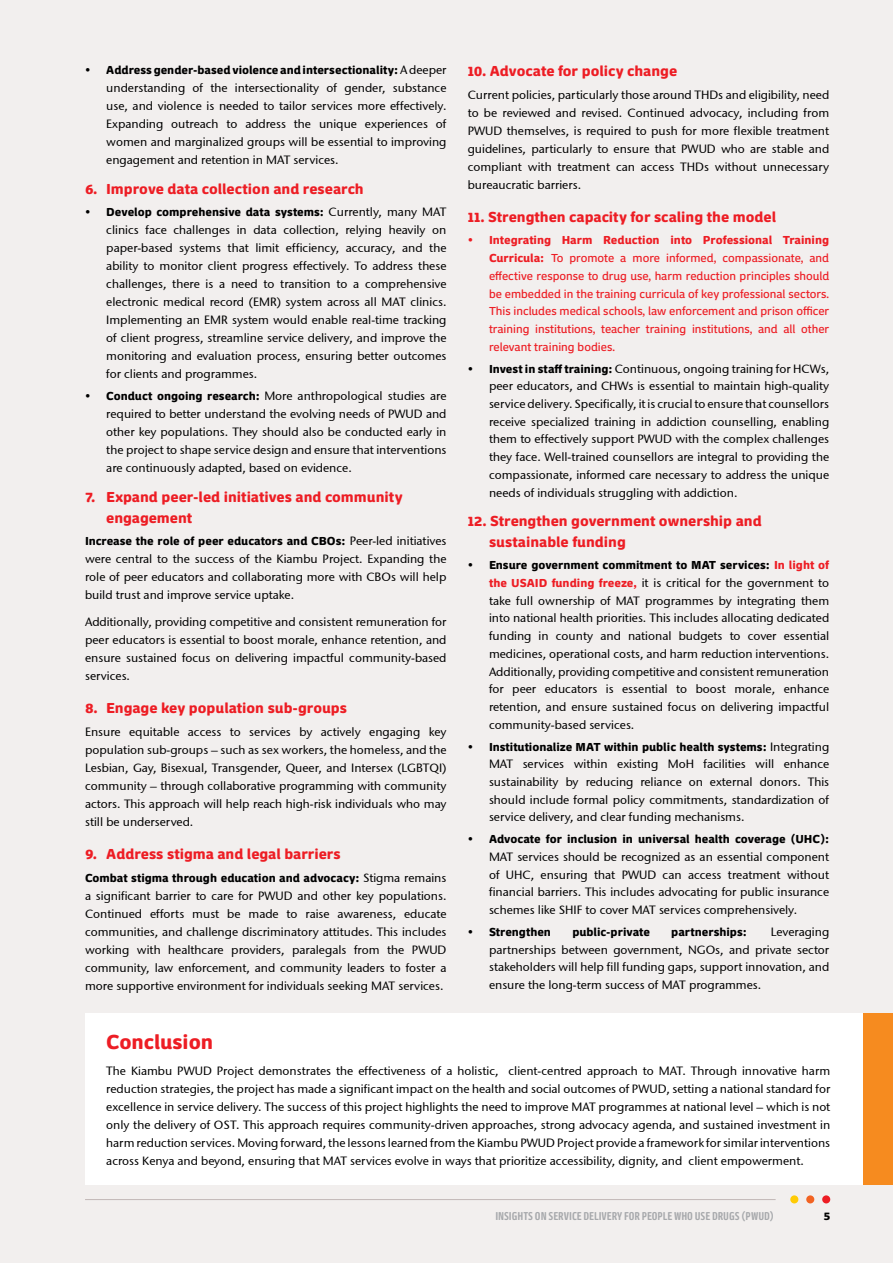
<style>
.page{position:relative;width:893px;height:1263px;background:#f2efee}
.page>*{position:absolute;margin:0;border:0;box-sizing:border-box;transform-origin:0 0}
.t1{font:700 21px "Oso Sans";letter-spacing:-.005em;color:#ed1d24}
.t2{font:700 15px/21px "Oso Sans";letter-spacing:-.005em;color:#ed1d24}
.t3{font:12px/18px "Stone Sans ITCTT Medium";color:#000;text-align:justify}
.t4{font:700 12px "Oso Sans";color:#000}
.t5{font:12px/17.7px "Oso Sans";color:#ed1d24;text-align:justify}
.t6{font:600 condensed 12px "Oso Sans";letter-spacing:-.005em;color:#a7a9ac}
.s1{font-family:"Stone Sans ITCTT Medium";font-weight:400}
.s2{font-family:"Oso Sans";font-weight:700}
.s3{font-family:"Stone Sans ITCTT Medium"}
.s4{font-weight:700}
.s5{color:#ed1d24}
.s6{font-family:"Oso Sans";font-weight:700;color:#ed1d24}
</style>
<div class="page">
<div style="left:85px;top:1013px;width:779px;height:172px;background:#fff"></div>
<div style="left:864px;top:1013px;width:29px;height:172px;background:#f68b1f"></div>
<hr style="left:85px;top:1199px;width:691px;height:1px;background:#c1b7b6">
<div style="left:822px;top:1195px;width:8px;height:8px;background:#ed1d24;border-radius:50%"></div>
<div style="left:806px;top:1195px;width:8px;height:8px;background:#f26322;border-radius:50%"></div>
<div style="left:790px;top:1195px;width:8px;height:8px;background:#ffcb05;border-radius:50%"></div>
<p class="t4" style="left:85px;top:62px;width:363px"><span class="s1">•</span> Address gender-based violence and intersectionality: <span class="s1">A deeper</span></p>
<p class="t3" style="left:106px;top:79px;width:342px">understanding of the intersectionality of gender, substance use, and violence is needed to tailor services more effectively.<br>Expanding outreach to address the unique experiences of women and marginalized groups will be essential to improving engagement and retention in MAT services.</p>
<p class="t2" style="left:85px;top:177px;width:280px">6. Improve data collection and research</p>
<p class="t4" style="left:85px;top:204px;width:363px"><span class="s1">•</span> Develop comprehensive data systems: <span class="s1">Currently, many MAT</span></p>
<p class="t3" style="left:106px;top:221px;width:342px">clinics face challenges in data collection, relying heavily on paper-based systems that limit efficiency, accuracy, and the ability to monitor client progress effectively. To address these challenges, there is a need to transition to a comprehensive electronic medical record (EMR) system across all MAT clinics.<br>Implementing an EMR system would enable real-time tracking of client progress, streamline service delivery, and improve the monitoring and evaluation process, ensuring better outcomes for clients and programmes.</p>
<p class="t3" style="left:106px;top:387px;width:342px;text-indent:-21px">• <span class="s2">Conduct ongoing research:</span> More anthropological studies are required to better understand the evolving needs of PWUD and other key populations. They should also be conducted early in the project to shape service design and ensure that interventions are continuously adapted, based on evidence.</p>
<p class="t2" style="left:106px;top:485px;width:298px;text-indent:-21px">7. Expand peer-led initiatives and community engagement</p>
<p class="t4" style="left:85px;top:533px;width:363px">Increase the role of peer educators and CBOs: <span class="s1">Peer-led initiatives</span></p>
<p class="t3" style="left:85px;top:550px;width:363px">were central to the success of the Kiambu Project. Expanding the role of peer educators and collaborating more with CBOs will help build trust and improve service uptake.</p>
<p class="t3" style="left:85px;top:612px;width:363px">Additionally, providing competitive and consistent remuneration for peer educators is essential to boost morale, enhance retention, and ensure sustained focus on delivering impactful community-based services.</p>
<p class="t2" style="left:85px;top:697px;width:263px">8. Engage key population sub-groups</p>
<p class="t3" style="left:85px;top:722px;width:363px">Ensure equitable access to services by actively engaging key population sub-groups – such as sex workers, the homeless, and the Lesbian, Gay, Bisexual, Transgender, Queer, and Intersex (LGBTQI) community – through collaborative programming with community actors. This approach will help reach high-risk individuals who may still be underserved.</p>
<p class="t2" style="left:85px;top:843px;width:257px">9. Address stigma and legal barriers</p>
<p class="t4" style="left:85px;top:869px;width:363px">Combat stigma through education and advocacy: <span class="s1">Stigma remains</span></p>
<p class="t3" style="left:85px;top:886px;width:363px">a significant barrier to care for PWUD and other key populations.<br>Continued efforts must be made to raise awareness, educate communities, and challenge discriminatory attitudes. This includes working with healthcare providers, paralegals from the PWUD community, law enforcement, and community leaders to foster a more supportive environment for individuals seeking MAT services.</p>
<p class="t2" style="left:468px;top:60px;width:211px">10. Advocate for policy change</p>
<p class="t3" style="left:468px;top:85px;width:363px">Current policies, particularly those around THDs and eligibility, need to be reviewed and revised. Continued advocacy, including from PWUD themselves, is required to push for more flexible treatment guidelines, particularly to ensure that PWUD who are stable and compliant with treatment can access THDs without unnecessary bureaucratic barriers.</p>
<p class="t2" style="left:468px;top:206px;width:310px">11. Strengthen capacity for scaling the model</p>
<p class="t5" style="left:489px;top:231px;width:342px;text-indent:-21px"><span class="s3">•</span> <span class="s4">Integrating Harm Reduction into Professional Training Curricula:</span> To promote a more informed, compassionate, and effective response to drug use, harm reduction principles should be embedded in the training curricula of key professional sectors.<br>This includes medical schools, law enforcement and prison officer training institutions, teacher training institutions, and all other relevant training bodies.</p>
<p class="t3" style="left:489px;top:359px;width:342px;text-indent:-21px">• <span class="s2">Invest in staff training:</span> Continuous, ongoing training for HCWs, peer educators, and CHWs is essential to maintain high-quality service delivery. Specifically, it is crucial to ensure that counsellors receive specialized training in addiction counselling, enabling them to effectively support PWUD with the complex challenges they face. Well-trained counsellors are integral to providing the compassionate, informed care necessary to address the unique needs of individuals struggling with addiction.</p>
<p class="t2" style="left:489px;top:510px;width:274px;text-indent:-21px">12. Strengthen government ownership and sustainable funding</p>
<p class="t4" style="left:468px;top:557px;width:363px"><span class="s1">•</span> Ensure government commitment to MAT services: <span class="s5">In light of</span></p>
<p class="t3" style="left:489px;top:574px;width:342px"><span class="s6">the USAID funding freeze,</span> it is critical for the government to take full ownership of MAT programmes by integrating them into national health priorities. This includes allocating dedicated funding in county and national budgets to cover essential medicines, operational costs, and harm reduction interventions.<br>Additionally, providing competitive and consistent remuneration for peer educators is essential to boost morale, enhance retention, and ensure sustained focus on delivering impactful community-based services.</p>
<p class="t4" style="left:468px;top:738px;width:363px"><span class="s1">•</span> Institutionalize MAT within public health systems: <span class="s1">Integrating</span></p>
<p class="t3" style="left:489px;top:755px;width:342px">MAT services within existing MoH facilities will enhance sustainability by reducing reliance on external donors. This should include formal policy commitments, standardization of service delivery, and clear funding mechanisms.</p>
<p class="t4" style="left:468px;top:831px;width:363px"><span class="s1">•</span> Advocate for inclusion in universal health coverage (UHC):</p>
<p class="t3" style="left:489px;top:848px;width:342px">MAT services should be recognized as an essential component of UHC, ensuring that PWUD can access treatment without financial barriers. This includes advocating for public insurance schemes like SHIF to cover MAT services comprehensively.</p>
<p class="t4" style="left:468px;top:924px;width:85px"><span class="s1">•</span> Strengthen</p>
<p class="t4" style="left:572px;top:924px;width:79px">public-private</p>
<p class="t4" style="left:671px;top:924px;width:77px">partnerships:</p>
<p class="t3" style="left:489px;top:923px;width:342px;text-indent:282px">Leveraging partnerships between government, NGOs, and private sector stakeholders will help fill funding gaps, support innovation, and ensure the long-term success of MAT programmes.</p>
<h1 class="t1" style="left:106px;top:1027px;width:109px">Conclusion</h1>
<p class="t3" style="left:106px;top:1062px;width:725px">The Kiambu PWUD Project demonstrates the effectiveness of a holistic, client-centred approach to MAT. Through innovative harm reduction strategies, the project has made a significant impact on the health and social outcomes of PWUD, setting a national standard for excellence in service delivery. The success of this project highlights the need to improve MAT programmes at national level – which is not only the delivery of OST. This approach requires community-driven approaches, strong advocacy agenda, and sustained investment in harm reduction services. Moving forward, the lessons learned from the Kiambu PWUD Project provide a framework for similar interventions across Kenya and beyond, ensuring that MAT services evolve in ways that prioritize accessibility, dignity, and client empowerment.</p>
<p class="t6" style="left:495px;top:1208px;width:280px">INSIGHTS ON SERVICE DELIVERY FOR PEOPLE WHO USE DRUGS (PWUD)</p>
<p class="t4" style="left:824px;top:1207px;width:8px">5</p>
</div>
